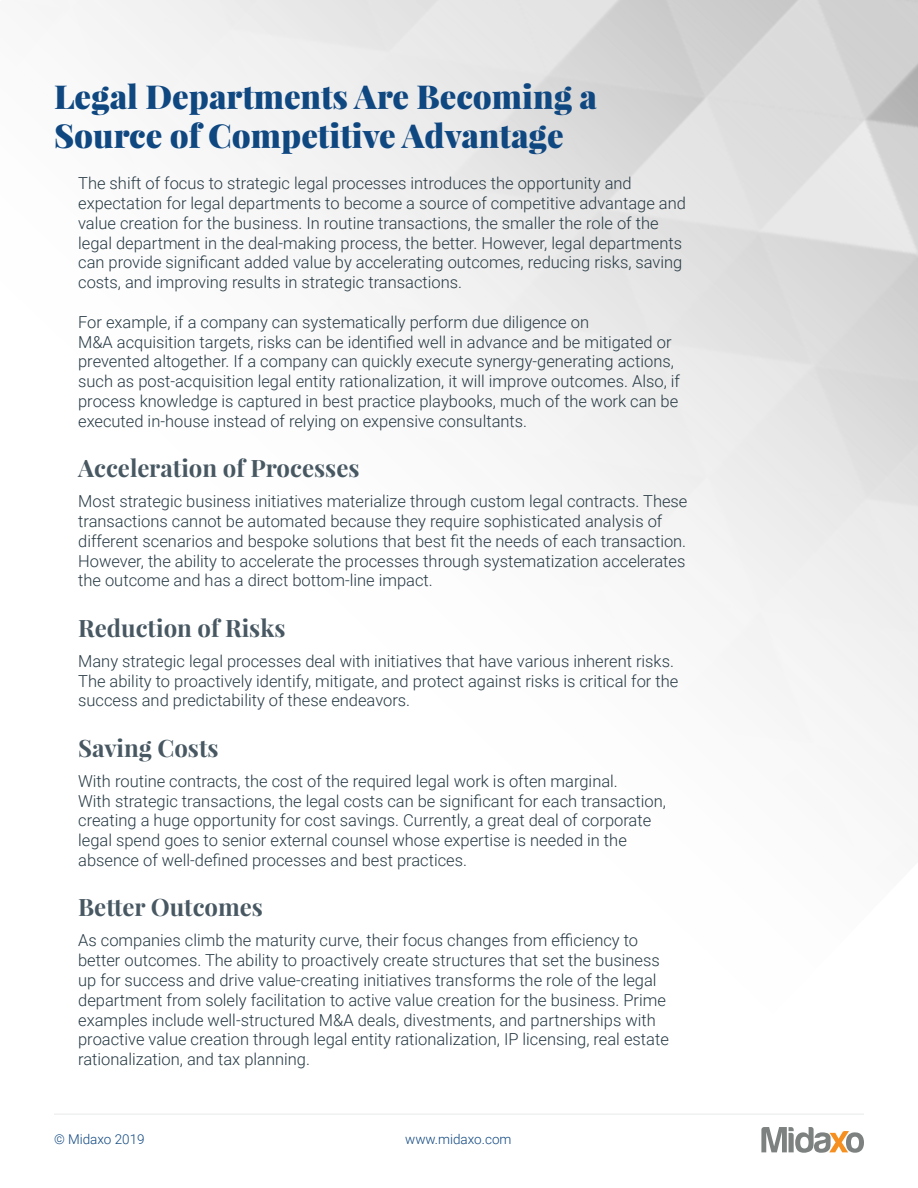
<style>
.page{position:relative;width:918px;height:1188px;background:#fff}
.page>*{position:absolute;margin:0;border:0;box-sizing:border-box;transform-origin:0 0}
.H2_Header_2{font:900 33px/39.6px "Playfair Display";color:#0f4781}
.H4_Section_Header{font:700 24px "Playfair Display";color:#485862}
.H5_Paragraph{font:300 16.5px/19.8px "Roboto";color:#263943}
.t1{font:300 13.5px "Roboto";color:#0f4781}
</style>
<div class="page">
<img style="left:54px;top:0;width:864px;height:1153px">
<p class="H2_Header_2" style="left:54px;top:76px;width:545px">Legal Departments Are Becoming a<br>Source of Competitive Advantage</p>
<p class="H5_Paragraph" style="left:78px;top:173px;width:609px">The shift of focus to strategic legal processes introduces the opportunity and expectation for legal departments to become a source of competitive advantage and value creation for the business. In routine transactions, the smaller the role of the legal department in the deal-making process, the better. However, legal departments can provide significant added value by accelerating outcomes, reducing risks, saving costs, and improving results in strategic transactions.</p>
<p class="H5_Paragraph" style="left:78px;top:311px;width:603px">For example, if a company can systematically perform due diligence on<br>M&amp;A acquisition targets, risks can be identified well in advance and be mitigated or prevented altogether. If a company can quickly execute synergy-generating actions, such as post-acquisition legal entity rationalization, it will improve outcomes. Also, if process knowledge is captured in best practice playbooks, much of the work can be executed in-house instead of relying on expensive consultants.</p>
<p class="H4_Section_Header" style="left:78px;top:453px;width:283px">Acceleration of Processes</p>
<p class="H5_Paragraph" style="left:78px;top:491px;width:611px">Most strategic business initiatives materialize through custom legal contracts. These transactions cannot be automated because they require sophisticated analysis of different scenarios and bespoke solutions that best fit the needs of each transaction.<br>However, the ability to accelerate the processes through systematization accelerates the outcome and has a direct bottom-line impact.</p>
<p class="H4_Section_Header" style="left:78px;top:613px;width:209px">Reduction of Risks</p>
<p class="H5_Paragraph" style="left:78px;top:650px;width:602px">Many strategic legal processes deal with initiatives that have various inherent risks.<br>The ability to proactively identify, mitigate, and protect against risks is critical for the success and predictability of these endeavors.</p>
<p class="H4_Section_Header" style="left:78px;top:733px;width:142px">Saving Costs</p>
<p class="H5_Paragraph" style="left:78px;top:770px;width:589px">With routine contracts, the cost of the required legal work is often marginal.<br>With strategic transactions, the legal costs can be significant for each transaction, creating a huge opportunity for cost savings. Currently, a great deal of corporate legal spend goes to senior external counsel whose expertise is needed in the absence of well-defined processes and best practices.</p>
<p class="H4_Section_Header" style="left:78px;top:892px;width:186px">Better Outcomes</p>
<p class="H5_Paragraph" style="left:78px;top:930px;width:592px">As companies climb the maturity curve, their focus changes from efficiency to better outcomes. The ability to proactively create structures that set the business up for success and drive value-creating initiatives transforms the role of the legal department from solely facilitation to active value creation for the business. Prime examples include well-structured M&amp;A deals, divestments, and partnerships with proactive value creation through legal entity rationalization, IP licensing, real estate rationalization, and tax planning.</p>
<p class="t1" style="left:54px;top:1130px;width:92px">© Midaxo 2019</p>
<p class="t1" style="left:405px;top:1130px;width:108px">www.midaxo.com</p>
</div>
